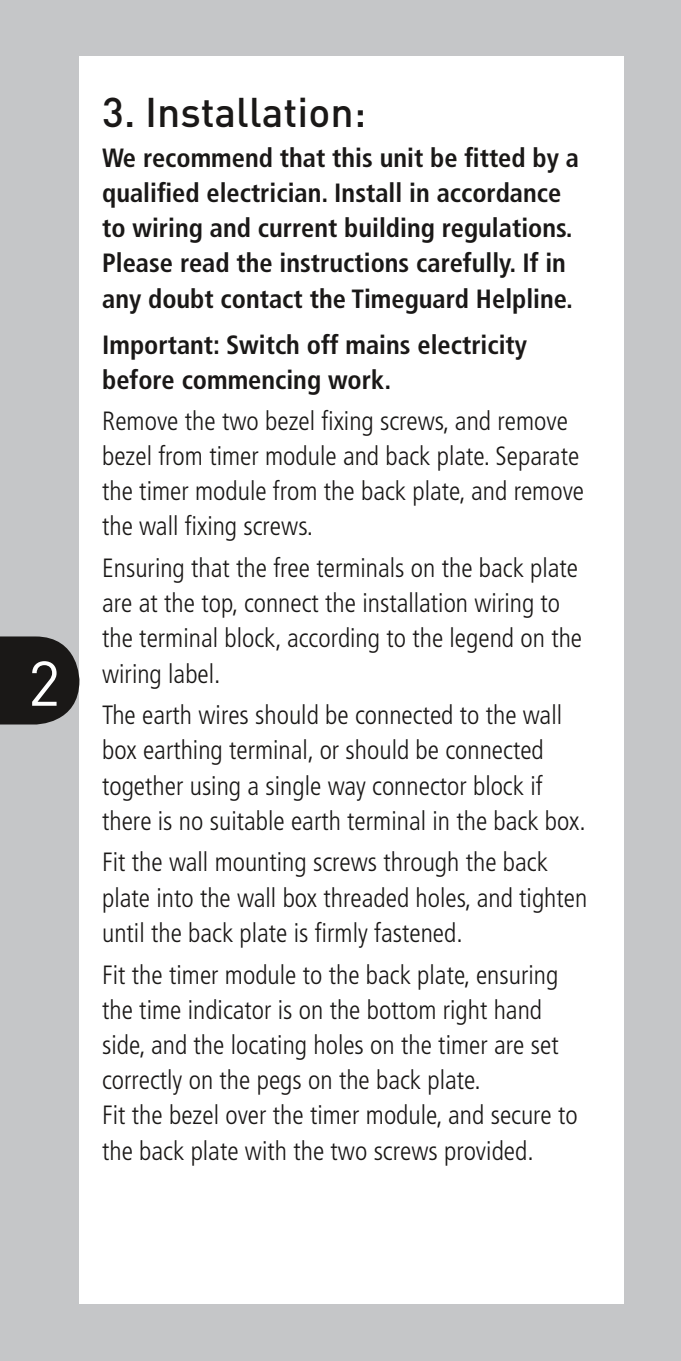
<style>
.page{position:relative;width:681px;height:1361px;background:#fff}
.page>*{position:absolute;margin:0;border:0;box-sizing:border-box;transform-origin:0 0}
.t1{font:62px "DIN";color:#fff}
.t2{font:500 40.8px "DIN";color:#1a1817}
.t3{font:300 condensed 26.4px/35.2px "Frutiger LT";color:#1a1817}
.t4{font:700 condensed 26.4px/35.2px "Frutiger LT";color:#1a1817}
</style>
<div class="page">
<svg style="left:680px;top:0;width:1px;height:1361px"></svg>
<div style="left:0;top:0;width:680px;height:1361px;background:#c5c6c8"></div>
<div style="left:79px;top:57px;width:545px;height:1247px;background:#fff"></div>
<svg style="left:0;top:636px;width:79px;height:89px;background:#2d2c2b"></svg>
<h1 class="t1" style="left:28px;top:645px;width:34px">2</h1>
<h2 class="t2" style="left:102px;top:86px;width:265px">3. Installation:</h2>
<p class="t4" style="left:102px;top:140px;width:478px">We recommend that this unit be fitted by a qualified electrician. Install in accordance to wiring and current building regulations.<br>Please read the instructions carefully. If in any doubt contact the Timeguard Helpline.</p>
<p class="t4" style="left:102px;top:327px;width:426px">Important: Switch off mains electricity before commencing work.</p>
<p class="t3" style="left:102px;top:403px;width:483px">Remove the two bezel fixing screws, and remove bezel from timer module and back plate. Separate the timer module from the back plate, and remove the wall fixing screws.</p>
<p class="t3" style="left:102px;top:550px;width:481px">Ensuring that the free terminals on the back plate are at the top, connect the installation wiring to the terminal block, according to the legend on the wiring label.</p>
<p class="t3" style="left:102px;top:698px;width:485px">The earth wires should be connected to the wall box earthing terminal, or should be connected together using a single way connector block if there is no suitable earth terminal in the back box.</p>
<p class="t3" style="left:102px;top:845px;width:486px">Fit the wall mounting screws through the back plate into the wall box threaded holes, and tighten until the back plate is firmly fastened.</p>
<p class="t3" style="left:102px;top:957px;width:477px">Fit the timer module to the back plate, ensuring the time indicator is on the bottom right hand side, and the locating holes on the timer are set correctly on the pegs on the back plate.<br>Fit the bezel over the timer module, and secure to the back plate with the two screws provided.</p>
</div>
